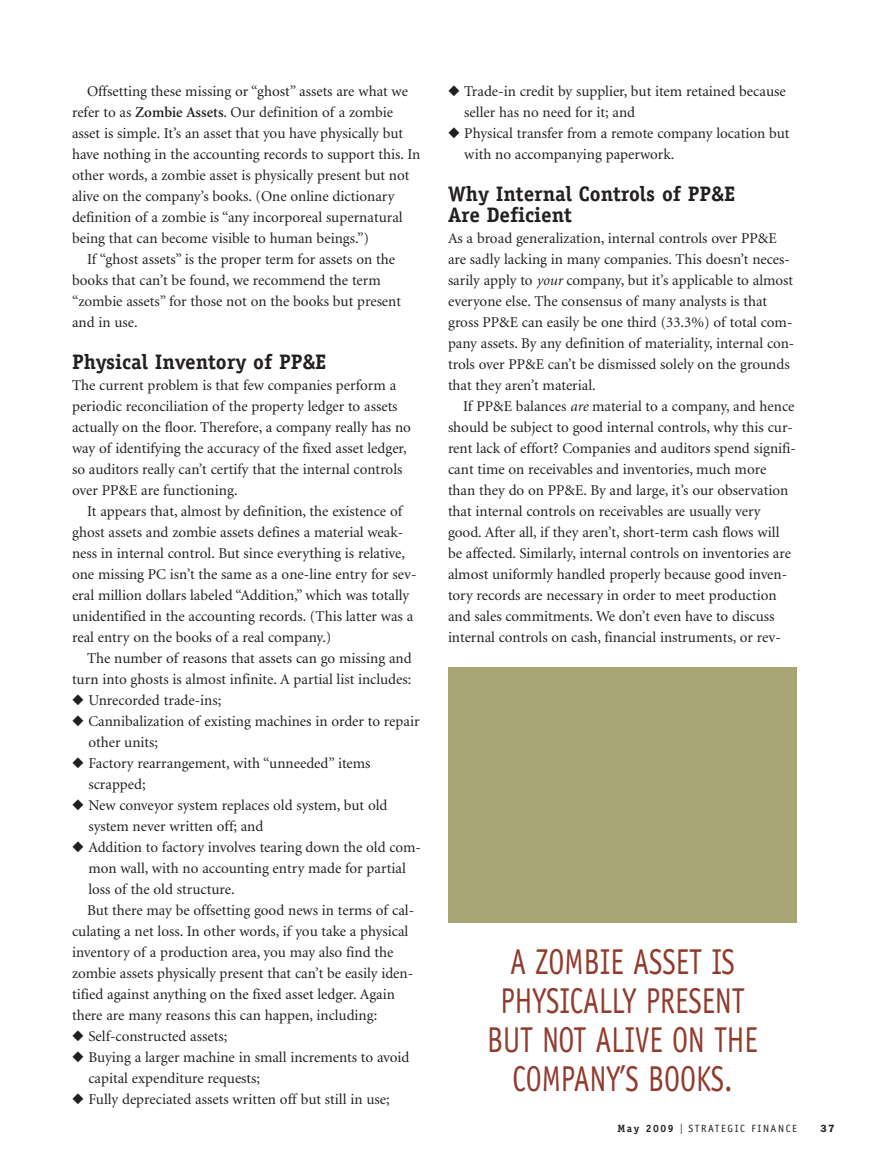
<style>
.page{position:relative;width:878px;height:1161px;background:#fff}
.page>*{position:absolute;margin:0;border:0;box-sizing:border-box;transform-origin:0 0}
.t1{font:36px/39px "Officina Sans";color:#913b2d;text-align:center;scale:.8 1}
.t2{font:700 21px/21px "Officina Serif";color:#231f20}
.t3{font:15px/21px "Minion";color:#231f20}
.t4{font:10.5px "Officina Sans";letter-spacing:.15em;color:#231f20}
.t5{font:600 10.5px "Franklin Gothic";color:#231f20}
.s1{font-weight:600}
.s2{font-style:italic}
.s3{font-family:"Officina Serif";font-weight:700}
.s4{font-family:"Franklin Gothic";font-size:15px}
</style>
<div class="page">
<div style="left:448px;top:667px;width:348px;height:255px;background:#a8a475"></div>
<p class="t3" style="left:87px;top:82px;width:322px">Offsetting these missing or “ghost” assets are what we</p>
<p class="t3" style="left:72px;top:103px;width:322px">refer to as <span class="s1">Zombie Assets</span>. Our definition of a zombie</p>
<p class="t3" style="left:72px;top:124px;width:332px">asset is simple. It’s an asset that you have physically but</p>
<p class="t3" style="left:72px;top:145px;width:350px">have nothing in the accounting records to support this. In</p>
<p class="t3" style="left:72px;top:166px;width:339px">other words, a zombie asset is physically present but not</p>
<p class="t3" style="left:72px;top:187px;width:324px">alive on the company’s books. (One online dictionary</p>
<p class="t3" style="left:72px;top:208px;width:332px">definition of a zombie is “any incorporeal supernatural</p>
<p class="t3" style="left:72px;top:229px;width:298px">being that can become visible to human beings.”)</p>
<p class="t3" style="left:87px;top:250px;width:309px">If “ghost assets” is the proper term for assets on the</p>
<p class="t3" style="left:72px;top:271px;width:310px">books that can’t be found, we recommend the term</p>
<p class="t3" style="left:72px;top:292px;width:330px">“zombie assets” for those not on the books but present</p>
<p class="t3" style="left:72px;top:313px;width:67px">and in use.</p>
<h2 class="t2" style="left:72px;top:353px;width:256px">Physical Inventory of PP&amp;E</h2>
<p class="t3" style="left:72px;top:376px;width:340px">The current problem is that few companies perform a periodic reconciliation of the property ledger to assets actually on the floor. Therefore, a company really has no way of identifying the accuracy of the fixed asset ledger, so auditors really can’t certify that the internal controls over PP&amp;E are functioning.</p>
<p class="t3" style="left:72px;top:502px;width:346px;text-indent:15px">It appears that, almost by definition, the existence of ghost assets and zombie assets defines a material weak&shy;ness in internal control. But since everything is relative, one missing PC isn’t the same as a one-line entry for sev&shy;eral million dollars labeled “Addition,” which was totally unidentified in the accounting records. (This latter was a real entry on the books of a real company.)</p>
<p class="t3" style="left:72px;top:649px;width:341px;text-align:right">The number of reasons that assets can go missing and turn into ghosts is almost infinite. A partial list includes:</p>
<p class="t3" style="left:72px;top:691px;width:151px">◆ Unrecorded trade-ins;</p>
<p class="t3" style="left:88px;top:712px;width:332px;text-indent:-16px">◆ Cannibalization of existing machines in order to repair other units;</p>
<p class="t3" style="left:88px;top:754px;width:283px;text-indent:-16px">◆ Factory rearrangement, with “unneeded” items scrapped;</p>
<p class="t3" style="left:88px;top:796px;width:300px;text-indent:-16px">◆ New conveyor system replaces old system, but old system never written off; and</p>
<p class="t3" style="left:72px;top:838px;width:350px">◆ Addition to factory involves tearing down the old com-</p>
<p class="t3" style="left:88px;top:859px;width:319px">mon wall, with no accounting entry made for partial</p>
<p class="t3" style="left:88px;top:880px;width:148px">loss of the old structure.</p>
<p class="t3" style="left:87px;top:901px;width:329px">But there may be offsetting good news in terms of cal-</p>
<p class="t3" style="left:72px;top:922px;width:338px">culating a net loss. In other words, if you take a physical</p>
<p class="t3" style="left:72px;top:943px;width:323px">inventory of a production area, you may also find the</p>
<p class="t3" style="left:72px;top:964px;width:342px">zombie assets physically present that can’t be easily iden-</p>
<p class="t3" style="left:72px;top:985px;width:324px">tified against anything on the fixed asset ledger. Again</p>
<p class="t3" style="left:72px;top:1006px;width:307px">there are many reasons this can happen, including:</p>
<p class="t3" style="left:72px;top:1027px;width:157px">◆ Self-constructed assets;</p>
<p class="t3" style="left:88px;top:1048px;width:322px;text-indent:-16px">◆ Buying a larger machine in small increments to avoid capital expenditure requests;</p>
<p class="t3" style="left:72px;top:1090px;width:319px">◆ Fully depreciated assets written off but still in use;</p>
<p class="t3" style="left:464px;top:82px;width:323px;text-indent:-16px">◆ Trade-in credit by supplier, but item retained because seller has no need for it; and</p>
<p class="t3" style="left:464px;top:124px;width:326px;text-indent:-16px">◆ Physical transfer from a remote company location but with no accompanying paperwork.</p>
<h2 class="t2" style="left:448px;top:185px;width:289px">Why Internal Controls of PP&amp;E<br>Are Deficient</h2>
<p class="t3" style="left:448px;top:229px;width:348px">As a broad generalization, internal controls over PP&amp;E are sadly lacking in many companies. This doesn’t neces&shy;sarily apply to <span class="s2">your</span> company, but it’s applicable to almost everyone else. The consensus of many analysts is that gross PP&amp;E can easily be one third (33.3%) of total com&shy;pany assets. By any definition of materiality, internal con&shy;trols over PP&amp;E can’t be dismissed solely on the grounds that they aren’t material.</p>
<p class="t3" style="left:448px;top:397px;width:349px;text-indent:15px">If PP&amp;E balances <span class="s2">are</span> material to a company, and hence should be subject to good internal controls, why this cur&shy;rent lack of effort? Companies and auditors spend signifi&shy;cant time on receivables and inventories, much more than they do on PP&amp;E. By and large, it’s our observation that internal controls on receivables are usually very good. After all, if they aren’t, short-term cash flows will be affected. Similarly, internal controls on inventories are almost uniformly handled properly because good inven&shy;tory records are necessary in order to meet production and sales commitments. We don’t even have to discuss internal controls on cash, financial instruments, or rev-</p>
<h1 class="t1" style="left:487px;top:945px;width:340px">A ZOMBIE ASSET IS<br>PHYSICALLY PRESENT<br>BUT NOT ALIVE ON THE<br>COMPANY’S BOOKS.</h1>
<p class="t4" style="left:617px;top:1125px;width:181px"><span class="s3">May 2009</span> <span class="s4">I</span> STRATEGIC FINANCE</p>
<p class="t5" style="left:820px;top:1125px;width:16px">37</p>
</div>
